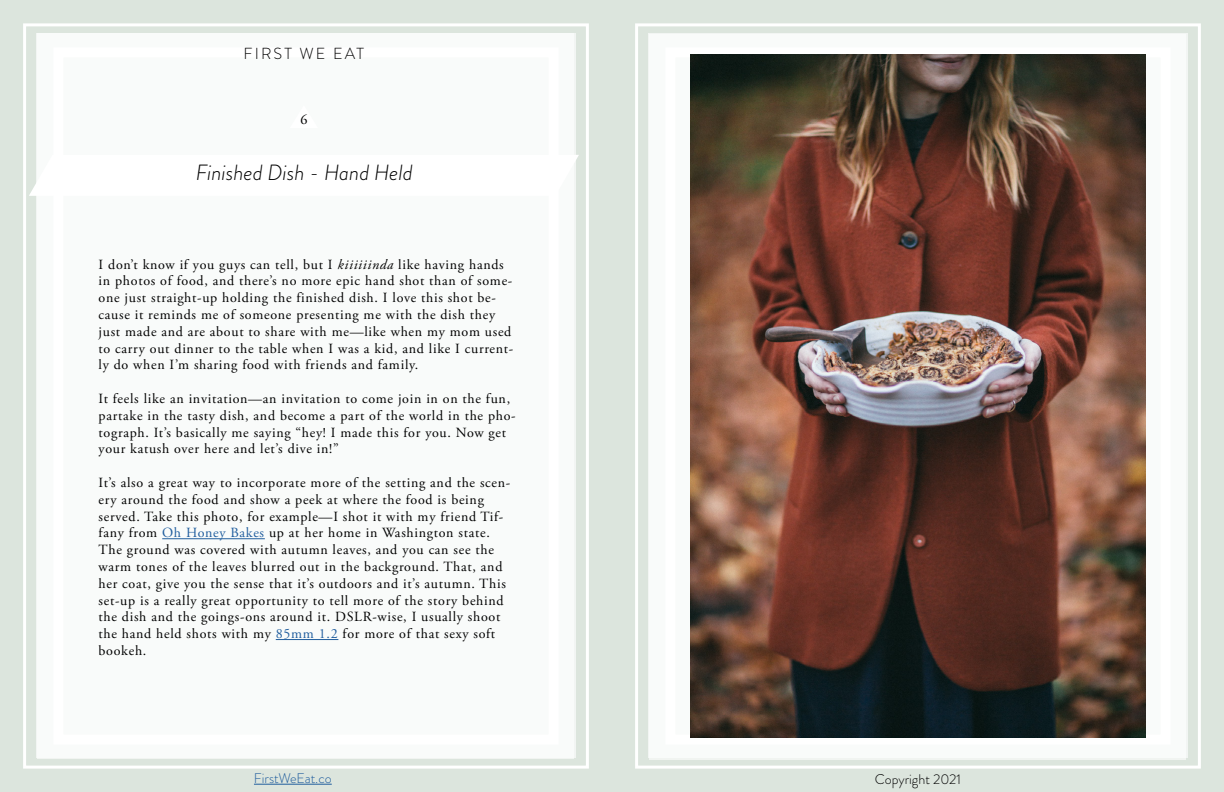
<style>
.page{position:relative;width:1224px;height:792px;background:#dce5dd}
.page>*{position:absolute;margin:0;border:0;box-sizing:border-box;transform-origin:0 0}
.t1{font:italic 300 22px "Brandon Grotesque";color:#000}
.t2{font:300 16px "Brandon Grotesque";letter-spacing:.13em;color:#000}
.t3{font:14px/16.8px "Adobe Garamond Pro";letter-spacing:.05em;color:#000}
.t4{font:300 14px "Brandon Grotesque";letter-spacing:-.005em;color:#215e9e}
.t5{font:300 14px "Brandon Grotesque";color:#000}
.s1{font-style:italic}
.s2{color:#215e9e}
</style>
<div class="page">
<div style="left:23px;top:23px;width:566px;height:746px;border:3px solid #fff"></div>
<hr style="left:254px;top:784px;width:78px;height:1px;background:#215e9e">
<div style="left:635px;top:23px;width:566px;height:746px;border:3px solid #fff"></div>
<div style="left:650px;top:34px;width:536px;height:726px;background:#fff"></div>
<div style="left:38px;top:33px;width:536px;height:725px;background:#fff"></div>
<svg style="left:29px;top:155px;width:550px;height:41px"></svg>
<hr style="left:162px;top:538px;width:103px;height:1px;background:#215e9e">
<hr style="left:276px;top:639px;width:62px;height:1px;background:#215e9e">
<img style="left:690px;top:54px;width:456px;height:683px">
<p class="t2" style="left:244px;top:42px;width:122px">FIRST WE EAT</p>
<p class="t3" style="left:300px;top:111px;width:8px">6</p>
<h1 class="t1" style="left:196px;top:157px;width:218px">Finished Dish - Hand Held</h1>
<p class="t3" style="left:99px;top:256px;width:416px">I don’t know if you guys can tell, but I <span class="s1">kiiiiiinda</span> like having hands in photos of food, and there’s no more epic hand shot than of some&shy;one just straight-up holding the finished dish. I love this shot be&shy;cause it reminds me of someone presenting me with the dish they just made and are about to share with me—like when my mom used to carry out dinner to the table when I was a kid, and like I current&shy;ly do when I’m sharing food with friends and family.</p>
<p class="t3" style="left:99px;top:391px;width:419px">It feels like an invitation—an invitation to come join in on the fun, partake in the tasty dish, and become a part of the world in the pho&shy;tograph. It’s basically me saying “hey! I made this for you. Now get your katush over here and let’s dive in!”</p>
<p class="t3" style="left:99px;top:475px;width:413px">It’s also a great way to incorporate more of the setting and the scen&shy;ery around the food and show a peek at where the food is being served. Take this photo, for example—I shot it with my friend Tif&shy;fany from <span class="s2">Oh Honey Bakes</span> up at her home in Washington state.<br>The ground was covered with autumn leaves, and you can see the warm tones of the leaves blurred out in the background. That, and her coat, give you the sense that it’s outdoors and it’s autumn. This set-up is a really great opportunity to tell more of the story behind the dish and the goings-ons around it. DSLR-wise, I usually shoot the hand held shots with my <span class="s2">85mm 1.2</span> for more of that sexy soft bookeh.</p>
<p class="t4" style="left:254px;top:768px;width:79px">FirstWeEat.co</p>
<p class="t5" style="left:875px;top:769px;width:88px">Copyright 2021</p>
</div>
